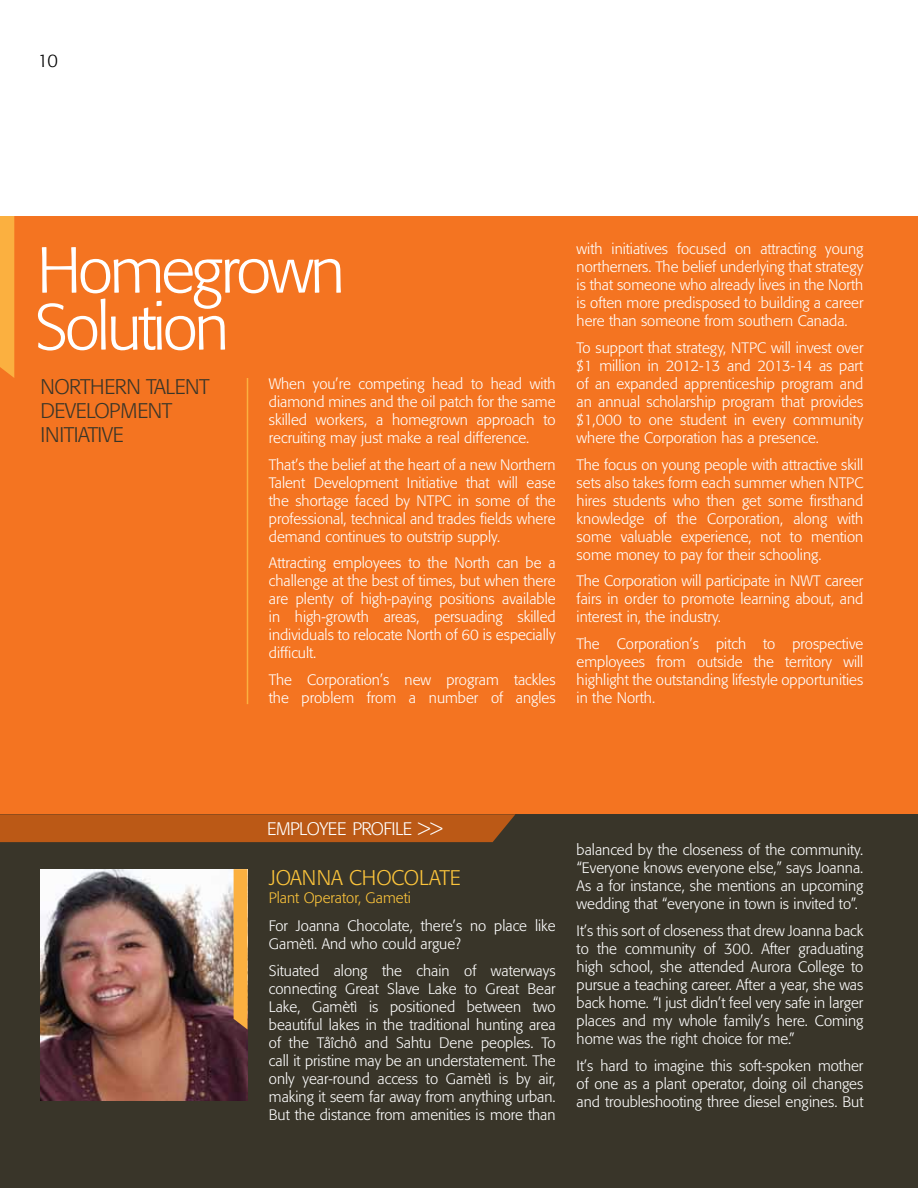
<style>
.page{position:relative;width:918px;height:1188px;background:#fff}
.page>*{position:absolute;margin:0;border:0;box-sizing:border-box;transform-origin:0 0}
.t1{font:300 64.35px/57px "Formata";color:#fff}
.t2{font:300 21px/24px "Formata";letter-spacing:-.025em;color:#393529}
.t3{font:300 21px "Formata";color:#fcc43b}
.t4{font:300 18px "Formata";letter-spacing:-.04em;color:#fff}
.t5{font:300 18px "Formata";color:#000}
.t6{font:300 15px/18px "Formata";color:#fff;text-align:justify}
.t7{font:300 15px "Formata";color:#fcc43b}
</style>
<div class="page">
<div style="left:0;top:216px;width:918px;height:687px;background:#f47421"></div>
<div style="left:0;top:814px;width:918px;height:374px;background:#393529"></div>
<div style="left:0;top:216px;width:14px;height:162px;background:#fbb040"></div>
<img style="left:40px;top:869px;width:208px;height:232px">
<div style="left:0;top:814px;width:515px;height:28px;background:#bb5916"></div>
<svg style="left:234px;top:869px;width:14px;height:160px;background:#f4ac43"></svg>
<hr style="left:247px;top:378px;width:1px;height:326px;background:#fbb040">
<p class="t5" style="left:38px;top:51px;width:22px">10</p>
<h1 class="t1" style="left:35px;top:242px;width:312px">Homegrown<br>Solution</h1>
<h2 class="t2" style="left:40px;top:375px;width:171px">Northern Talent<br>Developm ent<br>I nitiative</h2>
<p class="t6" style="left:269px;top:375px;width:288px">When you’re competing head to head with diamond mines and the oil patch for the same skilled workers, a homegrown approach to recruiting may just make a real difference.</p>
<p class="t6" style="left:269px;top:456px;width:288px">That’s the belief at the heart of a new Northern Talent Development Initiative that will ease the shortage faced by NTPC in some of the professional, technical and trades fields where demand continues to outstrip supply.</p>
<p class="t6" style="left:269px;top:554px;width:288px">Attracting employees to the North can be a challenge at the best of times, but when there are plenty of high-paying positions available in high-growth areas, persuading skilled individuals to relocate North of 60 is especially difficult.</p>
<p class="t6" style="left:269px;top:671px;width:288px">The Corporation’s new program tackles the problem from a number of angles</p>
<p class="t6" style="left:577px;top:240px;width:288px">with initiatives focused on attracting young northerners. The belief underlying that strategy is that someone who already lives in the North is often more predisposed to building a career here than someone from southern Canada.</p>
<p class="t6" style="left:577px;top:339px;width:288px">To support that strategy, NTPC will invest over $1 million in 2012-13 and 2013-14 as part of an expanded apprenticeship program and an annual scholarship program that provides $1,000 to one student in every community where the Corporation has a presence.</p>
<p class="t6" style="left:577px;top:455px;width:288px">The focus on young people with attractive skill sets also takes form each summer when NTPC hires students who then get some firsthand knowledge of the Corporation, along with some valuable experience, not to mention some money to pay for their schooling.</p>
<p class="t6" style="left:577px;top:572px;width:225px">The Corporation will participate in NWT</p>
<p class="t6" style="left:577px;top:572px;width:288px;text-indent:249px">career fairs in order to promote learning about, and interest in, the industry.</p>
<p class="t6" style="left:577px;top:635px;width:288px">The Corporation’s pitch to prospective employees from outside the territory will highlight the outstanding lifestyle opportunities in the North.</p>
<p class="t4" style="left:267px;top:818px;width:177px">Employee Profile &gt;&gt;</p>
<h2 class="t3" style="left:269px;top:865px;width:194px">Joanna Chocolate</h2>
<p class="t7" style="left:269px;top:889px;width:144px">Plant Operator, Gameti</p>
<p class="t6" style="left:269px;top:917px;width:288px">For Joanna Chocolate, there’s no place like<br>Gamètì. And who could argue?</p>
<p class="t6" style="left:269px;top:961px;width:288px">Situated along the chain of waterways connecting Great Slave Lake to Great Bear Lake, Gamètì is positioned between two beautiful lakes in the traditional hunting area of the Tåîchô and Sahtu Dene peoples. To call it pristine may be an understatement. The only year-round access to Gamètì is by air, making it seem far away from anything urban.<br>But the distance from amenities is more than</p>
<p class="t6" style="left:577px;top:841px;width:288px">balanced by the closeness of the community. “Everyone knows everyone else,” says Joanna.<br>As a for instance, she mentions an upcoming wedding that “everyone in town is invited to”.</p>
<p class="t6" style="left:577px;top:922px;width:288px">It’s this sort of closeness that drew Joanna back to the community of 300. After graduating high school, she attended Aurora College to pursue a teaching career. After a year, she was back home. “I just didn’t feel very safe in larger places and my whole family’s here. Coming home was the right choice for me.”</p>
<p class="t6" style="left:577px;top:1056px;width:288px">It’s hard to imagine this soft-spoken mother of one as a plant operator, doing oil changes and troubleshooting three diesel engines. But</p>
</div>
